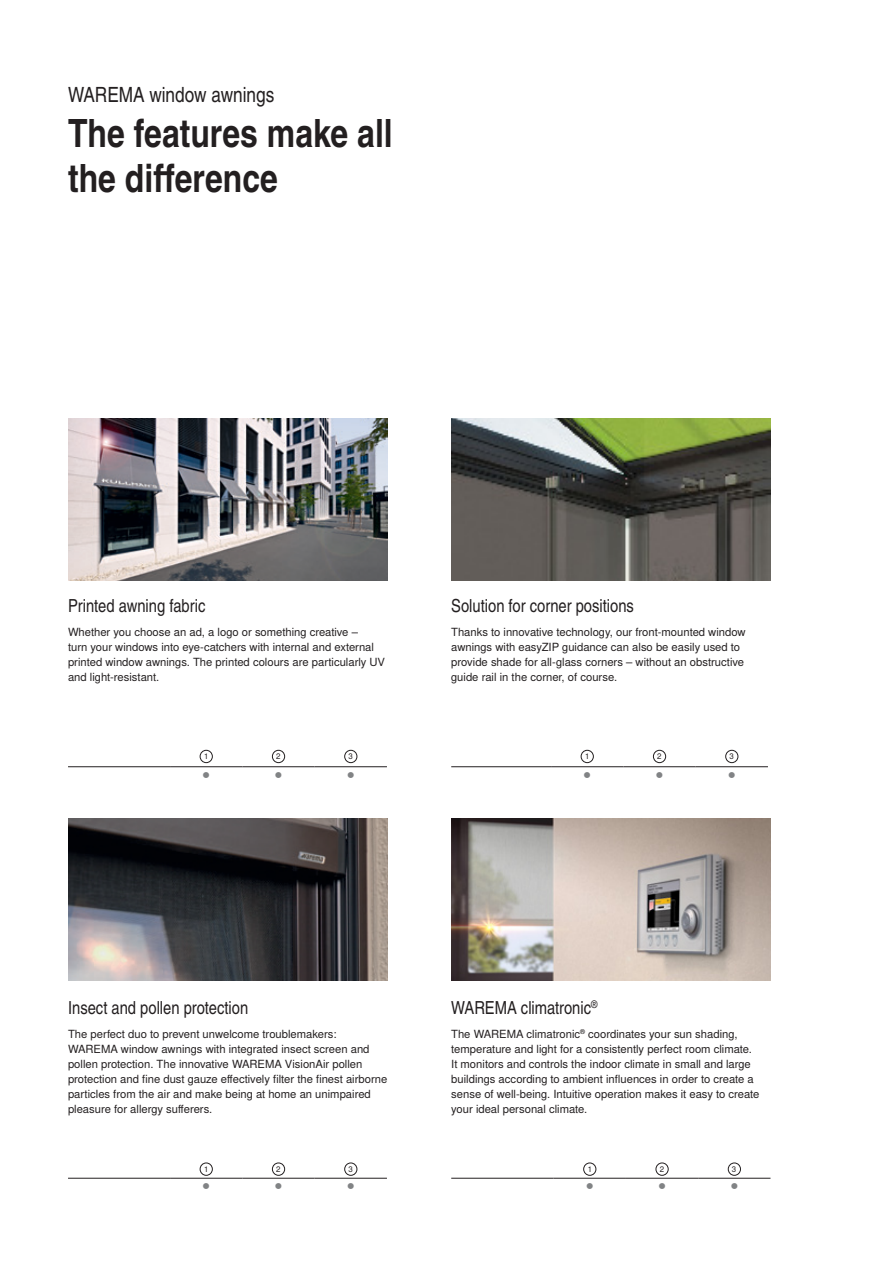
<style>
.page{position:relative;width:893px;height:1263px;background:#fff}
.page>*{position:absolute;margin:0;border:0;box-sizing:border-box;transform-origin:0 0}
.t1{font:700 39px/45px "Warema Nimbus Cnd";color:#231f20}
.t2{font:21px "Warema Nimbus Cnd";color:#231f20}
.t3{font:18px "Warema Nimbus Cnd";color:#231f20}
.t4{font:11.25px/15px "Warema Nimbus";color:#231f20}
.t5{font:10.5px "Warema Nimbus";color:#818385}
.t6{font:7.8px "Warema Nimbus";color:#231f20}
</style>
<div class="page">
<hr style="left:451px;top:1178px;width:103px;height:1px;background:#231f20">
<hr style="left:554px;top:1178px;width:72px;height:1px;background:#231f20">
<hr style="left:626px;top:1178px;width:72px;height:1px;background:#231f20">
<hr style="left:698px;top:1178px;width:72px;height:1px;background:#231f20">
<div style="left:583px;top:1163px;width:13px;height:12px;border:1px solid #231f20;border-radius:50%"></div>
<div style="left:656px;top:1163px;width:12px;height:12px;border:1px solid #231f20;border-radius:50%"></div>
<div style="left:728px;top:1163px;width:13px;height:12px;border:1px solid #231f20;border-radius:50%"></div>
<hr style="left:68px;top:1178px;width:102px;height:1px;background:#231f20">
<hr style="left:170px;top:1178px;width:72px;height:1px;background:#231f20">
<hr style="left:242px;top:1178px;width:73px;height:1px;background:#231f20">
<hr style="left:315px;top:1178px;width:72px;height:1px;background:#231f20">
<div style="left:200px;top:1163px;width:13px;height:12px;border:1px solid #231f20;border-radius:50%"></div>
<div style="left:272px;top:1163px;width:13px;height:12px;border:1px solid #231f20;border-radius:50%"></div>
<div style="left:344px;top:1163px;width:13px;height:12px;border:1px solid #231f20;border-radius:50%"></div>
<img style="left:451px;top:418px;width:320px;height:162px">
<img style="left:68px;top:418px;width:319px;height:162px">
<img style="left:451px;top:819px;width:320px;height:161px">
<img style="left:68px;top:819px;width:319px;height:161px">
<hr style="left:68px;top:766px;width:102px;height:1px;background:#231f20">
<hr style="left:170px;top:766px;width:72px;height:1px;background:#231f20">
<hr style="left:242px;top:766px;width:73px;height:1px;background:#231f20">
<hr style="left:315px;top:766px;width:72px;height:1px;background:#231f20">
<div style="left:200px;top:750px;width:13px;height:13px;border:1px solid #231f20;border-radius:50%"></div>
<div style="left:272px;top:750px;width:13px;height:13px;border:1px solid #231f20;border-radius:50%"></div>
<div style="left:344px;top:750px;width:13px;height:13px;border:1px solid #231f20;border-radius:50%"></div>
<hr style="left:451px;top:766px;width:100px;height:1px;background:#231f20">
<hr style="left:551px;top:766px;width:72px;height:1px;background:#231f20">
<hr style="left:623px;top:766px;width:73px;height:1px;background:#231f20">
<hr style="left:696px;top:766px;width:72px;height:1px;background:#231f20">
<div style="left:581px;top:750px;width:13px;height:13px;border:1px solid #231f20;border-radius:50%"></div>
<div style="left:653px;top:750px;width:13px;height:13px;border:1px solid #231f20;border-radius:50%"></div>
<div style="left:725px;top:750px;width:13px;height:13px;border:1px solid #231f20;border-radius:50%"></div>
<h2 class="t2" style="left:68px;top:87px;width:208px">WAREMA window awnings</h2>
<h1 class="t1" style="left:68px;top:114px;width:326px">The features make all the difference</h1>
<h3 class="t3" style="left:68px;top:599px;width:139px">Printed awning fabric</h3>
<p class="t4" style="left:68px;top:626px;width:318px">Whether you choose an ad, a logo or something creative –<br>turn your windows into eye-catchers with internal and external printed window awnings. The printed colours are particularly UV and light-resistant.</p>
<p class="t6" style="left:204px;top:753px;width:6px">1</p>
<p class="t6" style="left:276px;top:753px;width:6px">2</p>
<p class="t6" style="left:348px;top:753px;width:6px">3</p>
<p class="t5" style="left:202px;top:770px;width:10px">●</p>
<p class="t5" style="left:274px;top:770px;width:10px">●</p>
<p class="t5" style="left:346px;top:770px;width:10px">●</p>
<h3 class="t3" style="left:451px;top:599px;width:184px">Solution for corner positions</h3>
<p class="t4" style="left:451px;top:626px;width:296px">Thanks to innovative technology, our front-mounted window awnings with easyZIP guidance can also be easily used to provide shade for all-glass corners – without an obstructive guide rail in the corner, of course.</p>
<p class="t6" style="left:585px;top:753px;width:6px">1</p>
<p class="t6" style="left:657px;top:753px;width:6px">2</p>
<p class="t6" style="left:729px;top:753px;width:6px">3</p>
<p class="t5" style="left:583px;top:770px;width:10px">●</p>
<p class="t5" style="left:655px;top:770px;width:10px">●</p>
<p class="t5" style="left:727px;top:770px;width:10px">●</p>
<h3 class="t3" style="left:68px;top:1001px;width:182px">Insect and pollen protection</h3>
<p class="t4" style="left:68px;top:1028px;width:321px">The perfect duo to prevent unwelcome troublemakers:<br>WAREMA window awnings with integrated insect screen and pollen protection. The innovative WAREMA VisionAir pollen protection and fine dust gauze effectively filter the finest airborne particles from the air and make being at home an unimpaired pleasure for allergy sufferers.</p>
<p class="t6" style="left:204px;top:1166px;width:6px">1</p>
<p class="t6" style="left:276px;top:1166px;width:6px">2</p>
<p class="t6" style="left:348px;top:1166px;width:6px">3</p>
<p class="t5" style="left:202px;top:1181px;width:10px">●</p>
<p class="t5" style="left:274px;top:1181px;width:10px">●</p>
<p class="t5" style="left:346px;top:1181px;width:10px">●</p>
<h3 class="t3" style="left:451px;top:1001px;width:148px">WAREMA climatronic<sup>®</sup></h3>
<p class="t4" style="left:451px;top:1028px;width:310px">The WAREMA climatronic<sup>®</sup> coordinates your sun shading, temperature and light for a consistently perfect room climate.<br>It monitors and controls the indoor climate in small and large buildings according to ambient influences in order to create a sense of well-being. Intuitive operation makes it easy to create your ideal personal climate.</p>
<p class="t6" style="left:588px;top:1166px;width:6px">1</p>
<p class="t6" style="left:660px;top:1166px;width:6px">2</p>
<p class="t6" style="left:732px;top:1166px;width:6px">3</p>
<p class="t5" style="left:585px;top:1181px;width:10px">●</p>
<p class="t5" style="left:658px;top:1181px;width:10px">●</p>
<p class="t5" style="left:730px;top:1181px;width:10px">●</p>
</div>
